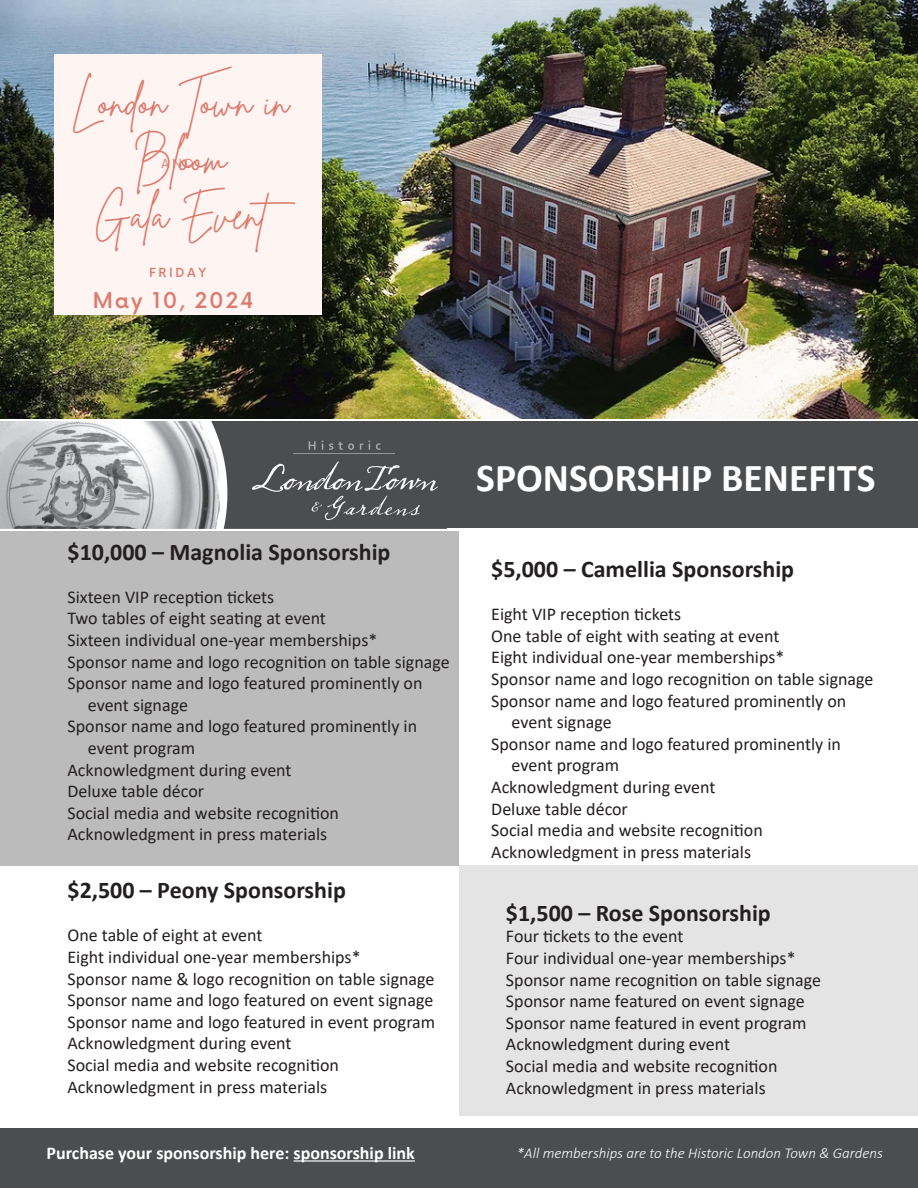
<style>
.page{position:relative;width:918px;height:1188px;background:#fff}
.page>*{position:absolute;margin:0;border:0;box-sizing:border-box;transform-origin:0 0}
.t1{font:40.65px/56.7px "Brittany Signature";color:#dc7a6c;text-align:center}
.t2{font:700 39.75px "Calibri";color:#fff}
.t3{font:700 24px "Calibri";color:#231f20}
.t4{font:500 21.15px "Now";letter-spacing:.09em;color:#dc7a6c}
.t5{font:18px "Calibri";color:#231f20}
.t6{font:700 18px "Calibri";color:#fff}
.t7{font:italic 300 15px "Calibri";color:#fff}
.t8{font:500 12.3px "Now";letter-spacing:.23em;color:#dc7a6c}
.t9{font:12.3px "Now";color:#dc7a6c}
</style>
<div class="page">
<img style="left:0;top:0;width:918px;height:419px">
<div style="left:0;top:1128px;width:918px;height:60px;background:#4c4d4e"></div>
<div style="left:459px;top:866px;width:459px;height:250px;background:#e4e4e4"></div>
<div style="left:0;top:531px;width:459px;height:335px;background:#bbbbbc"></div>
<hr style="left:294px;top:1160px;width:121px;height:2px;background:#fff">
<div style="left:160px;top:54px;width:41px;height:261px;background:#fef4f2"></div>
<div style="left:201px;top:54px;width:121px;height:261px;background:#fef4f2"></div>
<div style="left:54px;top:54px;width:106px;height:261px;background:#fef4f2"></div>
<img style="left:0;top:421px;width:442px;height:107px">
<div style="left:442px;top:421px;width:476px;height:107px;background:#4c4d4e"></div>
<p class="t1" style="left:71px;top:72px;width:237px">London Town in<br>Bloom<br>Gala Event</p>
<p class="t9" style="left:162px;top:154px;width:34px">AND</p>
<p class="t8" style="left:149px;top:263px;width:59px">FRIDAY</p>
<p class="t4" style="left:93px;top:283px;width:162px">May 10, 2024</p>
<p class="t3" style="left:68px;top:535px;width:324px">$10,000 – Magnolia Sponsorship</p>
<p class="t5" style="left:68px;top:584px;width:208px">Sixteen VIP reception tickets</p>
<p class="t5" style="left:68px;top:606px;width:260px">Two tables of eight seating at event</p>
<p class="t5" style="left:68px;top:628px;width:311px">Sixteen individual one-year memberships*</p>
<p class="t5" style="left:68px;top:649px;width:384px">Sponsor name and logo recognition on table signage</p>
<p class="t5" style="left:68px;top:671px;width:357px">Sponsor name and logo featured prominently on</p>
<p class="t5" style="left:88px;top:692px;width:102px">event signage</p>
<p class="t5" style="left:68px;top:714px;width:351px">Sponsor name and logo featured prominently in</p>
<p class="t5" style="left:88px;top:736px;width:109px">event program</p>
<p class="t5" style="left:68px;top:757px;width:226px">Acknowledgment during event</p>
<p class="t5" style="left:68px;top:779px;width:138px">Deluxe table décor</p>
<p class="t5" style="left:68px;top:800px;width:273px">Social media and website recognition</p>
<p class="t5" style="left:68px;top:822px;width:261px">Acknowledgment in press materials</p>
<p class="t3" style="left:68px;top:873px;width:280px">$2,500 – Peony Sponsorship</p>
<p class="t5" style="left:68px;top:923px;width:197px">One table of eight at event</p>
<p class="t5" style="left:68px;top:944px;width:295px">Eight individual one-year memberships*</p>
<p class="t5" style="left:68px;top:966px;width:369px">Sponsor name &amp; logo recognition on table signage</p>
<p class="t5" style="left:68px;top:988px;width:367px">Sponsor name and logo featured on event signage</p>
<p class="t5" style="left:68px;top:1009px;width:369px">Sponsor name and logo featured in event program</p>
<p class="t5" style="left:68px;top:1031px;width:226px">Acknowledgment during event</p>
<p class="t5" style="left:68px;top:1052px;width:273px">Social media and website recognition</p>
<p class="t5" style="left:68px;top:1074px;width:261px">Acknowledgment in press materials</p>
<p class="t6" style="left:46px;top:1140px;width:370px">Purchase your sponsorship here: sponsorship link</p>
<p class="t2" style="left:476px;top:450px;width:401px">SPONSORSHIP BENEFITS</p>
<p class="t3" style="left:491px;top:552px;width:304px">$5,000 – Camellia Sponsorship</p>
<p class="t5" style="left:491px;top:602px;width:192px">Eight VIP reception tickets</p>
<p class="t5" style="left:491px;top:623px;width:290px">One table of eight with seating at event</p>
<p class="t5" style="left:491px;top:645px;width:295px">Eight individual one-year memberships*</p>
<p class="t5" style="left:491px;top:667px;width:384px">Sponsor name and logo recognition on table signage</p>
<p class="t5" style="left:491px;top:688px;width:357px">Sponsor name and logo featured prominently on</p>
<p class="t5" style="left:512px;top:710px;width:102px">event signage</p>
<p class="t5" style="left:491px;top:731px;width:351px">Sponsor name and logo featured prominently in</p>
<p class="t5" style="left:512px;top:753px;width:109px">event program</p>
<p class="t5" style="left:491px;top:775px;width:226px">Acknowledgment during event</p>
<p class="t5" style="left:491px;top:796px;width:138px">Deluxe table décor</p>
<p class="t5" style="left:491px;top:818px;width:273px">Social media and website recognition</p>
<p class="t5" style="left:491px;top:839px;width:261px">Acknowledgment in press materials</p>
<p class="t3" style="left:506px;top:896px;width:266px">$1,500 – Rose Sponsorship</p>
<p class="t5" style="left:506px;top:924px;width:179px">Four tickets to the event</p>
<p class="t5" style="left:506px;top:945px;width:291px">Four individual one-year memberships*</p>
<p class="t5" style="left:506px;top:967px;width:317px">Sponsor name recognition on table signage</p>
<p class="t5" style="left:506px;top:989px;width:300px">Sponsor name featured on event signage</p>
<p class="t5" style="left:506px;top:1010px;width:302px">Sponsor name featured in event program</p>
<p class="t5" style="left:506px;top:1032px;width:226px">Acknowledgment during event</p>
<p class="t5" style="left:506px;top:1053px;width:273px">Social media and website recognition</p>
<p class="t5" style="left:506px;top:1075px;width:261px">Acknowledgment in press materials</p>
<p class="t7" style="left:517px;top:1144px;width:368px">*All memberships are to the Historic London Town &amp; Gardens</p>
</div>
